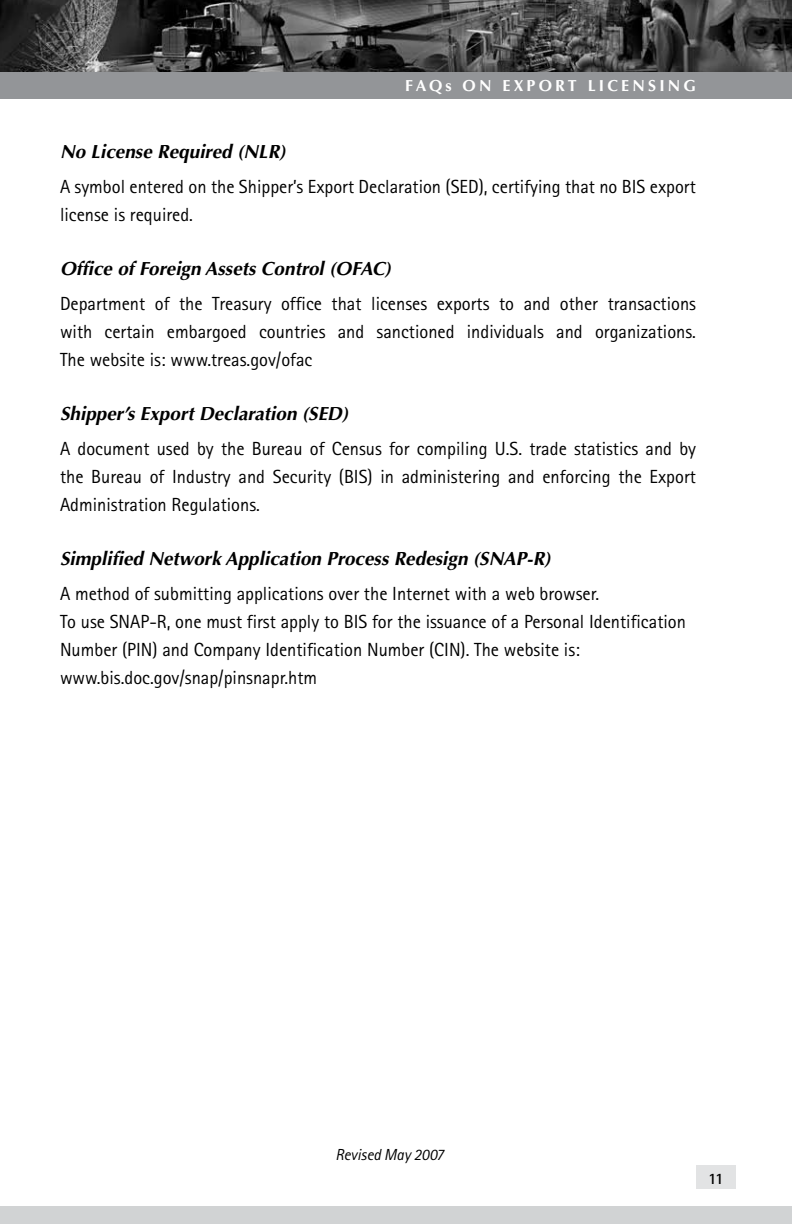
<style>
.page{position:relative;width:792px;height:1224px;background:#fff}
.page>*{position:absolute;margin:0;border:0;box-sizing:border-box;transform-origin:0 0}
.t1{font:19px/28px "Rotis Sans Serif";color:#000}
.t2{font:italic 700 19px "Optima";color:#000}
.t3{font:700 16px "Optima";letter-spacing:.2em;color:#fff}
.t4{font:italic 16px "Rotis Sans Serif";color:#000}
.t5{font:700 16px "Rotis Sans Serif";color:#000}
</style>
<div class="page">
<div style="left:0;top:1206px;width:792px;height:18px;background:#d1d3d4"></div>
<svg style="left:0;top:0;width:792px;height:72px;background:#434343"></svg>
<div style="left:696px;top:1166px;width:40px;height:24px;background:#e2e3e4"></div>
<div style="left:0;top:72px;width:792px;height:27px;background:#939598"></div>
<p class="t3" style="left:405px;top:77px;width:288px">FAQS ON E XPORT L ICENSING</p>
<p class="t2" style="left:60px;top:140px;width:227px">No License Required (NLR)</p>
<p class="t1" style="left:60px;top:172px;width:637px">A symbol entered on the Shipper’s Export Declaration (SED), certifying that no BIS export license is required.</p>
<p class="t2" style="left:60px;top:257px;width:333px">Office of Foreign Assets Control (OFAC)</p>
<p class="t1" style="left:60px;top:289px;width:638px;text-align:justify">Department of the Treasury office that licenses exports to and other transactions with certain embargoed countries and sanctioned individuals and organizations.<br>The website is: www.treas.gov/ofac</p>
<p class="t2" style="left:60px;top:402px;width:290px">Shipper’s Export Declaration (SED)</p>
<p class="t1" style="left:60px;top:434px;width:638px;text-align:justify">A document used by the Bureau of Census for compiling U.S. trade statistics and by the Bureau of Industry and Security (BIS) in administering and enforcing the Export Administration Regulations.</p>
<p class="t2" style="left:60px;top:547px;width:492px">Simplified Network Application Process Redesign (SNAP-R)</p>
<p class="t1" style="left:60px;top:579px;width:627px">A method of submitting applications over the Internet with a web browser.<br>To use SNAP-R, one must first apply to BIS for the issuance of a Personal Identification Number (PIN) and Company Identification Number (CIN). The website is: www.bis.doc.gov/snap/pinsnapr.htm</p>
<p class="t4" style="left:335px;top:1145px;width:110px">Revised May 2007</p>
<p class="t5" style="left:708px;top:1168px;width:17px">11</p>
</div>
